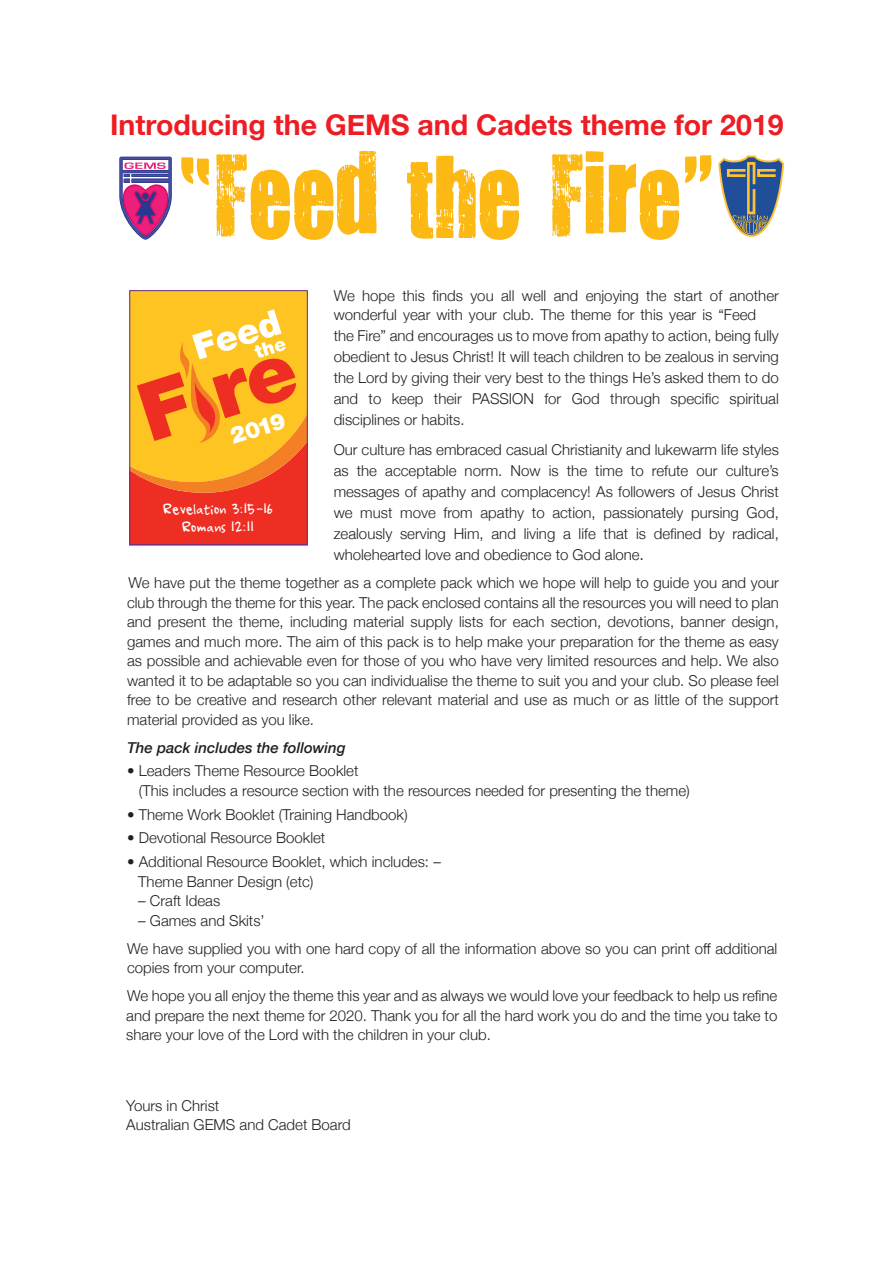
<style>
.page{position:relative;width:894px;height:1263px;background:#fff}
.page>*{position:absolute;margin:0;border:0;box-sizing:border-box;transform-origin:0 0}
.t1{font:96px "You Are Loved";color:#fcb914}
.t2{font:700 28.5px "Helvetica Neue";color:#ee1d23}
.t3{font:900 22.8px "Helvetica Neue";color:#fff}
.t4{font:16.35px/17.7px "Ampersand";color:#fff;text-align:center}
.t5{font:300 15px/19.5px "Helvetica Neue";color:#231f20}
.t6{font:italic 500 15px "Helvetica Neue";color:#231f20}
.s1{font-size:16.5px}
</style>
<div class="page">
<svg style="left:131px;top:290px;width:177px;height:255px;background:#f78d29"></svg>
<div style="left:129px;top:290px;width:178px;height:255px;border:1px solid #692c91"></div>
<svg style="left:718px;top:155px;width:65px;height:82px"></svg>
<svg style="left:119px;top:156px;width:53px;height:84px"></svg>
<h2 class="t2" style="left:110px;top:107px;width:675px">Introducing the GEMS and Cadets theme for 2019</h2>
<h1 class="t1" style="left:180px;top:151px;width:534px">“Feed the Fire”</h1>
<p class="t5" style="left:333px;top:286px;width:446px">We hope this finds you all well and enjoying the start of another wonderful year with your club. The theme for this year is “Feed</p>
<p class="t5" style="left:333px;top:325px;width:446px;line-height:21px;text-align:justify">the Fire” and encourages us to move from apathy to action, being fully obedient to Jesus Christ! It will teach children to be zealous in serving the Lord by giving their very best to the things He’s asked them to do and to keep their PASSION for God through specific spiritual disciplines or habits.</p>
<p class="t5" style="left:333px;top:439px;width:446px;line-height:21px;text-align:justify">Our culture has embraced casual Christianity and lukewarm life styles as the acceptable norm. Now is the time to refute our culture’s messages of apathy and complacency! As followers of Jesus Christ we must move from apathy to action, passionately pursing God, zealously serving Him, and living a life that is defined by radical, wholehearted love and obedience to God alone<span class="s1">.</span></p>
<p class="t5" style="left:127px;top:573px;width:653px;text-align:justify">We have put the theme together as a complete pack which we hope will help to guide you and your club through the theme for this year. The pack enclosed contains all the resources you will need to plan and present the theme, including material supply lists for each section, devotions, banner design, games and much more. The aim of this pack is to help make your preparation for the theme as easy as possible and achievable even for those of you who have very limited resources and help. We also wanted it to be adaptable so you can individualise the theme to suit you and your club. So please feel free to be creative and research other relevant material and use as much or as little of the support material provided as you like.</p>
<p class="t6" style="left:127px;top:738px;width:220px">The pack includes the following</p>
<p class="t5" style="left:139px;top:761px;width:552px;text-indent:-12px">• Leaders Theme Resource Booklet<br>(This includes a resource section with the resources needed for presenting the theme)</p>
<p class="t5" style="left:127px;top:804px;width:282px">• Theme Work Booklet (Training Handbook)</p>
<p class="t5" style="left:127px;top:828px;width:200px">• Devotional Resource Booklet</p>
<p class="t5" style="left:138px;top:852px;width:304px;text-indent:-11px">• Additional Resource Booklet, which includes: –<br>Theme Banner Design (etc)</p>
<p class="t5" style="left:138px;top:891px;width:83px">– Craft Ideas</p>
<p class="t5" style="left:127px;top:906px;width:651px;line-height:28px;text-indent:11px">– Games and Skits’<br>We have supplied you with one hard copy of all the information above so you can print off additional</p>
<p class="t5" style="left:127px;top:953px;width:651px;line-height:28px">copies from your computer.<br>We hope you all enjoy the theme this year and as always we would love your feedback to help us refine</p>
<p class="t5" style="left:126px;top:1005px;width:652px">and prepare the next theme for 2020. Thank you for all the hard work you do and the time you take to share your love of the Lord with the children in your club.</p>
<h3 class="t3" style="left:228px;top:429px;width:58px;rotate:-17deg">2019</h3>
<p class="t4" style="left:163px;top:502px;width:111px">Revelation 3:15-16<br>Romans 12:11</p>
<p class="t5" style="left:126px;top:1095px;width:226px">Yours in Christ<br>Australian GEMS and Cadet Board</p>
</div>
